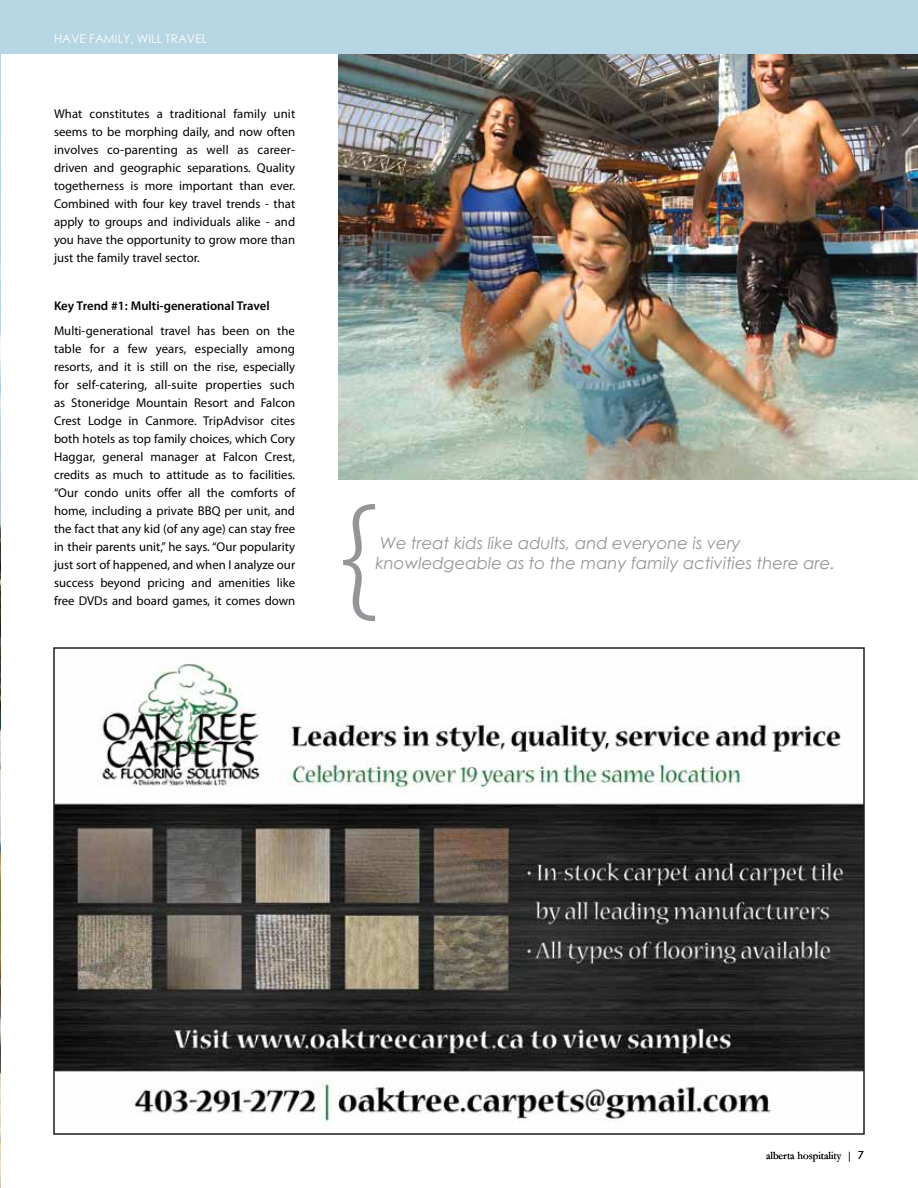
<style>
.page{position:relative;width:918px;height:1188px;background:#fff}
.page>*{position:absolute;margin:0;border:0;box-sizing:border-box;transform-origin:0 0}
.t1{font:300 146.7px "Myriad Pro";color:#939598}
.t2{font:italic 16.5px/19.8px "Century Gothic";color:#939598}
.t3{font:12.75px/18px "Myriad Pro";color:#000;text-align:justify}
.t4{font:600 12.75px "Myriad Pro";color:#000}
.t5{font:12px "Century Gothic";color:#fff}
.t6{font:10.95px "Garamond";color:#000}
.s1{font-family:"Century Gothic"}
</style>
<div class="page">
<img style="left:338px;top:54px;width:580px;height:425px">
<img style="left:0;top:54px;width:1px;height:1134px">
<div style="left:0;top:0;width:918px;height:54px;background:#b6d6e4"></div>
<img style="left:56px;top:661px;width:806px;height:462px">
<p class="t5" style="left:54px;top:30px;width:155px">HAVE FAMILY, WILL TRAVEL</p>
<p class="t3" style="left:54px;top:105px;width:243px">What constitutes a traditional family unit seems to be morphing daily, and now often involves co-parenting as well as career&shy;driven and geographic separations. Quality togetherness is more important than ever.<br>Combined with four key travel trends - that apply to groups and individuals alike - and you have the opportunity to grow more than just the family travel sector.</p>
<p class="t4" style="left:54px;top:298px;width:217px">Key Trend #1: Multi-generational Travel</p>
<p class="t3" style="left:54px;top:321px;width:243px">Multi-generational travel has been on the table for a few years, especially among resorts, and it is still on the rise, especially for self-catering, all-suite properties such as Stoneridge Mountain Resort and Falcon Crest Lodge in Canmore. TripAdvisor cites both hotels as top family choices, which Cory Haggar, general manager at Falcon Crest, credits as much to attitude as to facilities. “Our condo units offer all the comforts of home, including a private BBQ per unit, and the fact that any kid (of any age) can stay free in their parents unit,” he says. “Our popularity just sort of happened, and when I analyze our success beyond pricing and amenities like free DVDs and board games, it comes down</p>
<h1 class="t1" style="left:339px;top:468px;width:40px">{</h1>
<p class="t2" style="left:376px;top:533px;width:461px">We treat kids like adults, and everyone is very knowledgeable as to the many family activities there are.</p>
<p class="t6" style="left:766px;top:1148px;width:99px">alberta hospitality | <span class="s1">7</span></p>
</div>
